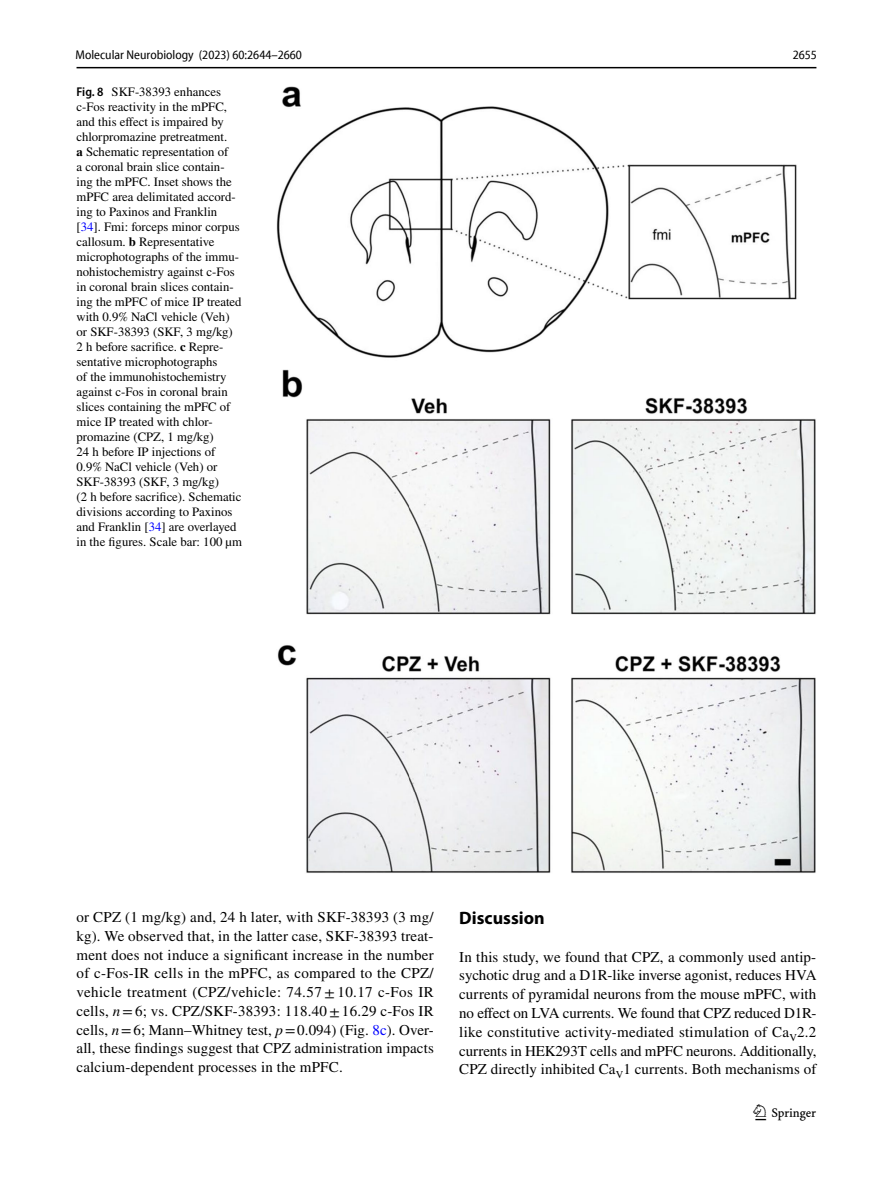
<style>
.page{position:relative;width:893px;height:1187px;background:#fff}
.page>*{position:absolute;margin:0;border:0;box-sizing:border-box;transform-origin:0 0}
.t1{font:22.5px "Springnew Regular 3";color:#000}
.t2{font:700 18px "Myriad Pro";color:#000}
.t3{font:15px/18.8px "STIX";letter-spacing:.005em;color:#000;text-align:justify}
.t4{font:12.75px/15px "STIX";color:#000}
.t5{font:semi-condensed 12.75px "Myriad Pro Unic";color:#000}
.s1{font-family:"Myriad Pro";font-weight:600;font-stretch:semi-condensed}
.s2{font-weight:700}
.s3{color:#00f}
.s4{font-style:italic}
</style>
<div class="page">
<hr style="left:77px;top:67px;width:739px;height:1px;background:#000">
<img style="left:276px;top:87px;width:540px;height:786px">
<p class="t5" style="left:76px;top:50px;width:228px">Molecular Neurobiology (2023) 60:2644–2660</p>
<p class="t5" style="left:793px;top:50px;width:26px">2655</p>
<p class="t4" style="left:77px;top:85px;width:167px"><span class="s1">Fig. 8</span> SKF-38393 enhances c-Fos reactivity in the mPFC, and this effect is impaired by chlorpromazine pretreatment.<br><span class="s2">a</span> Schematic representation of<br>a coronal brain slice contain&shy;ing the mPFC. Inset shows the mPFC area delimitated accord&shy;ing to Paxinos and Franklin [<span class="s3">34</span>]. Fmi: forceps minor corpus callosum. <span class="s2">b</span> Representative microphotographs of the immu&shy;nohistochemistry against c-Fos in coronal brain slices contain&shy;ing the mPFC of mice IP treated with 0.9% NaCl vehicle (Veh) or SKF-38393 (SKF, 3 mg/kg)<br>2 h before sacrifice. <span class="s2">c</span> Repre&shy;sentative microphotographs<br>of the immunohistochemistry against c-Fos in coronal brain slices containing the mPFC of mice IP treated with chlor&shy;promazine (CPZ, 1 mg/kg)<br>24 h before IP injections of<br>0.9% NaCl vehicle (Veh) or<br>SKF-38393 (SKF, 3 mg/kg)<br>(2 h before sacrifice). Schematic divisions according to Paxinos and Franklin [<span class="s3">34</span>] are overlayed in the figures. Scale bar: 100 µm</p>
<p class="t3" style="left:77px;top:908px;width:359px">or CPZ (1 mg/kg) and, 24 h later, with SKF-38393 (3 mg/ kg). We observed that, in the latter case, SKF-38393 treat&shy;ment does not induce a significant increase in the number of c-Fos-IR cells in the mPFC, as compared to the CPZ/ vehicle treatment (CPZ/vehicle: 74.57 ± 10.17 c-Fos IR cells, <span class="s4">n</span>=6; vs. CPZ/SKF-38393: 118.40±16.29 c-Fos IR cells, <span class="s4">n</span>=6; Mann–Whitney test, <span class="s4">p</span>=0.094) (Fig. <span class="s3">8c</span>). Over&shy;all, these findings suggest that CPZ administration impacts calcium-dependent processes in the mPFC.</p>
<h2 class="t2" style="left:459px;top:906px;width:87px">Discussion</h2>
<p class="t3" style="left:459px;top:948px;width:359px">In this study, we found that CPZ, a commonly used antip&shy;sychotic drug and a D1R-like inverse agonist, reduces HVA currents of pyramidal neurons from the mouse mPFC, with no effect on LVA currents. We found that CPZ reduced D1R&shy;like constitutive activity-mediated stimulation of Ca<sub>V</sub>2.2 currents in HEK293T cells and mPFC neurons. Additionally, CPZ directly inhibited Ca<sub>V</sub>1 currents. Both mechanisms of</p>
<h1 class="t1" style="left:755px;top:1104px;width:62px">1 3</h1>
</div>
